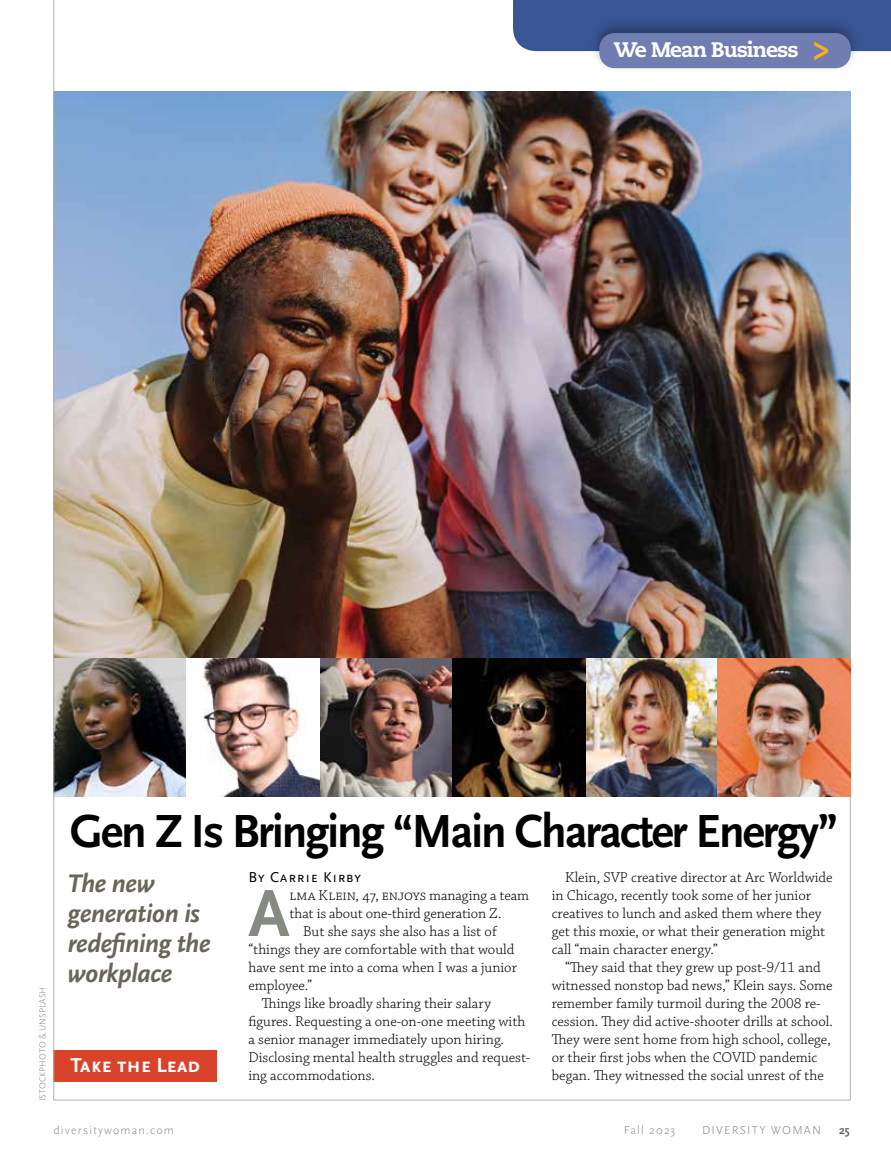
<style>
.page{position:relative;width:891px;height:1161px;background:#fff}
.page>*{position:absolute;margin:0;border:0;box-sizing:border-box;transform-origin:0 0}
.t1{font:700 69.6px "Scala Sans Pro";color:#868b82}
.t2{font:700 48.45px "Scala Sans Pro";letter-spacing:-.04em;color:#000}
.t3{font:italic 700 26.55px/29.8px "Scala Sans Pro";letter-spacing:-.025em;color:#6a6559}
.t4{font:800 21px "Caecilia LT Pro 85";letter-spacing:-.05em;color:#fff}
.t5{font:700 21px "Scala Sans Pro";color:#fff}
.t6{font:300 15px/18px "Chaparral Pro";color:#000}
.t7{font:15px "Scala Sans Pro";letter-spacing:.05em;color:#000}
.t8{font:300 12px "Scala Sans Pro";letter-spacing:.1em;color:#868b82}
.t9{font:700 12px "Scala Sans Pro";color:#6a6559}
.t10{font:300 9px "Scala Sans Pro";letter-spacing:.01em;color:#868b82}
.s1{font-size:36px;color:#fcaf17}
</style>
<div class="page">
<hr style="left:54px;top:1100px;width:796px;height:1px;background:#b2b1a3">
<img style="left:55px;top:92px;width:795px;height:704px">
<div style="left:513px;top:0;width:378px;height:51px;background:#395594"></div>
<div style="left:589px;top:17px;width:272px;height:56px;background:#000;opacity:.3"></div>
<div style="left:599px;top:33px;width:252px;height:35px;background:#707db0;border-radius:15px"></div>
<hr style="left:850px;top:204px;width:1px;height:896px;background:#b2b1a3">
<div style="left:55px;top:1050px;width:162px;height:32px;background:#d9432c"></div>
<hr style="left:54px;top:0;width:1px;height:1100px;background:#b2b1a3">
<h3 class="t4" style="left:614px;top:35px;width:217px">We Mean Business <span class="s1">&gt;</span></h3>
<p class="t10" style="left:38px;top:1101px;width:116px;rotate:-90deg">ISTOCKPHOTO &amp; UNSPLASH</p>
<h2 class="t2" style="left:70px;top:804px;width:770px">Gen Z Is Bringing “Main Character Energy”</h2>
<h3 class="t3" style="left:68px;top:869px;width:145px">The new generation is redefining the workplace</h3>
<p class="t6" style="left:552px;top:869px;width:282px;text-indent:14px">Klein, SVP creative director at Arc Worldwide in Chicago, recently took some of her junior creatives to lunch and asked them where they get this moxie, or what their generation might call “main character energy.”</p>
<p class="t6" style="left:552px;top:959px;width:283px;text-indent:14px">“They said that they grew up post-9/11 and witnessed nonstop bad news,” Klein says. Some remember family turmoil during the 2008 re&shy;cession. They did active-shooter drills at school.<br>They were sent home from high school, college, or their first jobs when the COVID pandemic began. They witnessed the social unrest of the</p>
<p class="t7" style="left:248px;top:869px;width:114px">By Carrie Kirby</p>
<h1 class="t1" style="left:248px;top:873px;width:43px">A</h1>
<p class="t6" style="left:290px;top:887px;width:241px">lma Klein, 47, enjoys managing a team</p>
<p class="t6" style="left:290px;top:905px;width:213px">that is about one-third generation Z.</p>
<p class="t6" style="left:303px;top:923px;width:196px">But she says she also has a list of</p>
<p class="t6" style="left:248px;top:941px;width:267px">“things they are comfortable with that would</p>
<p class="t6" style="left:248px;top:959px;width:270px">have sent me into a coma when I was a junior</p>
<p class="t6" style="left:248px;top:977px;width:66px">employee.”</p>
<p class="t6" style="left:262px;top:995px;width:231px">Things like broadly sharing their salary</p>
<p class="t6" style="left:248px;top:1013px;width:279px">figures. Requesting a one-on-one meeting with</p>
<p class="t6" style="left:248px;top:1031px;width:257px">a senior manager immediately upon hiring.</p>
<p class="t6" style="left:248px;top:1049px;width:283px">Disclosing mental health struggles and request-</p>
<p class="t6" style="left:248px;top:1067px;width:128px">ing accommodations.</p>
<h3 class="t5" style="left:70px;top:1053px;width:131px">Take the Lead</h3>
<p class="t8" style="left:53px;top:1123px;width:122px">diversitywoman.com</p>
<p class="t8" style="left:624px;top:1123px;width:53px">Fall 2023</p>
<p class="t8" style="left:702px;top:1123px;width:121px">DIVERSITY WOMAN</p>
<p class="t9" style="left:839px;top:1123px;width:12px">25</p>
</div>
